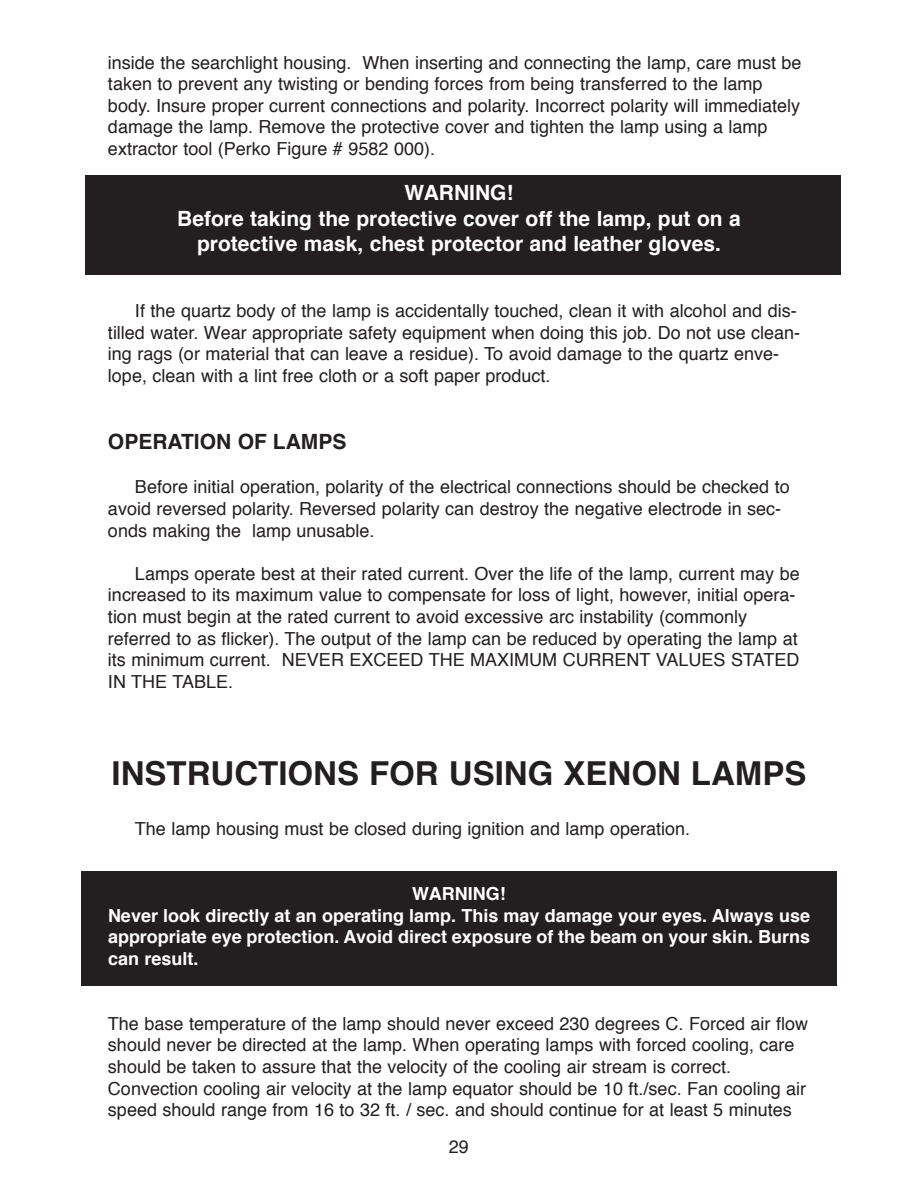
<style>
.page{position:relative;width:918px;height:1188px;background:#fff}
.page>*{position:absolute;margin:0;border:0;box-sizing:border-box;transform-origin:0 0}
.t1{font:700 33px "Helvetica";color:#231f20}
.t2{font:700 21px/25.2px "Helvetica";color:#fff;text-align:center}
.t3{font:700 21px "Helvetica";color:#231f20}
.t4{font:18px/21.6px "Helvetica";color:#231f20}
.t5{font:700 18px/21.6px "Helvetica";color:#fff}
</style>
<div class="page">
<div style="left:81px;top:871px;width:756px;height:115px;background:#231f20"></div>
<div style="left:86px;top:176px;width:756px;height:99px;background:#231f20"></div>
<p class="t4" style="left:108px;top:53px;width:695px">inside the searchlight housing. When inserting and connecting the lamp, care must be taken to prevent any twisting or bending forces from being transferred to the lamp body. Insure proper current connections and polarity. Incorrect polarity will immediately damage the lamp. Remove the protective cover and tighten the lamp using a lamp extractor tool (Perko Figure # 9582 000).</p>
<p class="t2" style="left:177px;top:182px;width:565px">WARNING!<br>Before taking the protective cover off the lamp, put on a protective mask, chest protector and leather gloves.</p>
<p class="t4" style="left:108px;top:301px;width:694px;text-indent:27px">If the quartz body of the lamp is accidentally touched, clean it with alcohol and dis&shy;tilled water. Wear appropriate safety equipment when doing this job. Do not use clean&shy;ing rags (or material that can leave a residue). To avoid damage to the quartz enve&shy;lope, clean with a lint free cloth or a soft paper product.</p>
<p class="t3" style="left:108px;top:433px;width:240px">OPERATION OF LAMPS</p>
<p class="t4" style="left:108px;top:478px;width:683px;text-indent:27px">Before initial operation, polarity of the electrical connections should be checked to avoid reversed polarity. Reversed polarity can destroy the negative electrode in sec&shy;onds making the lamp unusable.</p>
<p class="t4" style="left:108px;top:564px;width:693px;text-indent:27px">Lamps operate best at their rated current. Over the life of the lamp, current may be increased to its maximum value to compensate for loss of light, however, initial opera&shy;tion must begin at the rated current to avoid excessive arc instability (commonly referred to as flicker). The output of the lamp can be reduced by operating the lamp at its minimum current. NEVER EXCEED THE MAXIMUM CURRENT VALUES STATED IN THE TABLE.</p>
<h1 class="t1" style="left:112px;top:760px;width:696px">INSTRUCTIONS FOR USING XENON LAMPS</h1>
<p class="t4" style="left:135px;top:820px;width:557px">The lamp housing must be closed during ignition and lamp operation.</p>
<p class="t5" style="left:108px;top:885px;width:704px;text-indent:304px">WARNING!<br>Never look directly at an operating lamp. This may damage your eyes. Always use appropriate eye protection. Avoid direct exposure of the beam on your skin. Burns can result.</p>
<p class="t4" style="left:108px;top:1014px;width:702px">The base temperature of the lamp should never exceed 230 degrees C. Forced air flow should never be directed at the lamp. When operating lamps with forced cooling, care should be taken to assure that the velocity of the cooling air stream is correct.<br>Convection cooling air velocity at the lamp equator should be 10 ft./sec. Fan cooling air speed should range from 16 to 32 ft. / sec. and should continue for at least 5 minutes</p>
<p class="t4" style="left:449px;top:1138px;width:22px">29</p>
</div>
